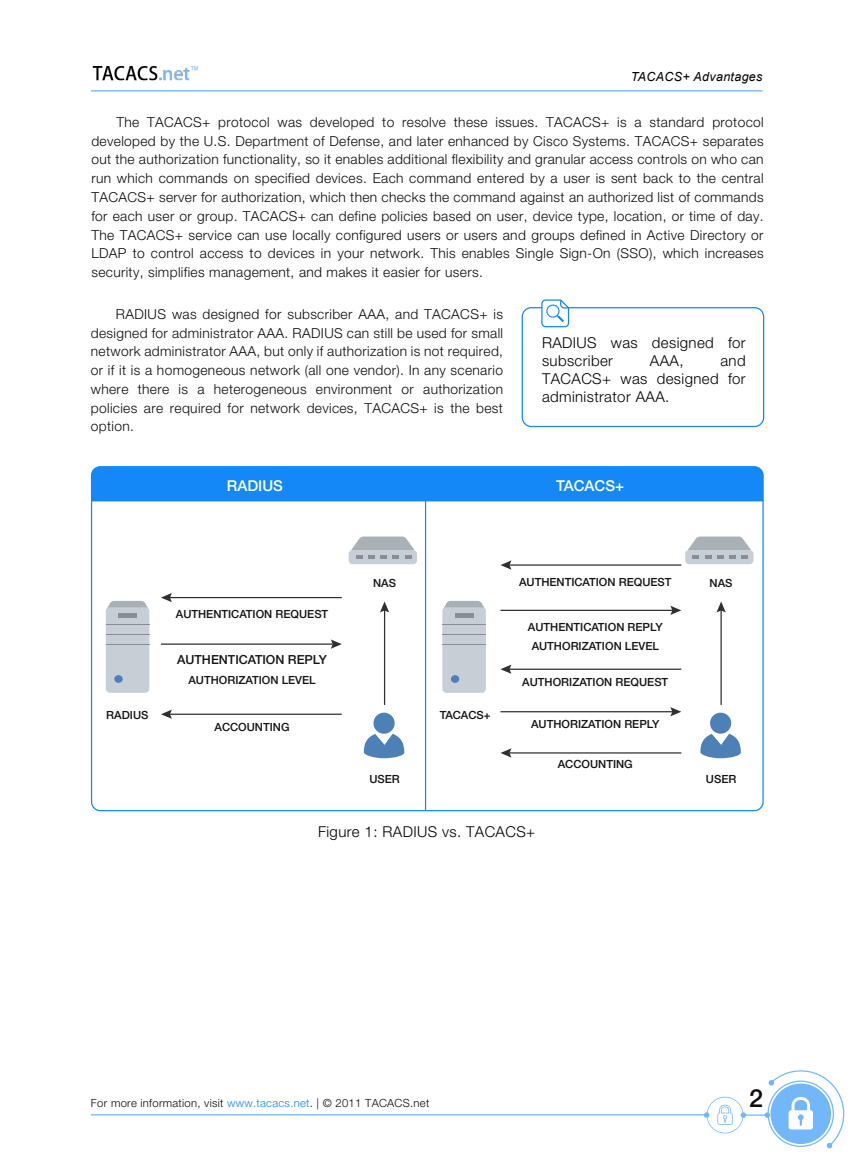
<style>
.page{position:relative;width:854px;height:1162px;background:#fff}
.page>*{position:absolute;margin:0;border:0;box-sizing:border-box;transform-origin:0 0}
.t1{font:500 25px "Helvetica Neue CE";color:#0c0c0c}
.t2{font:300 15px/18px "Helvetica Neue CE";letter-spacing:.025em;color:#000}
.t3{font:500 15px "Helvetica Neue CE";color:#fff}
.t4{font:300 13.75px/18.8px "Helvetica Neue CE";letter-spacing:.025em;color:#0c0c0c;text-align:justify}
.t5{font:500 12.5px "Helvetica Neue CE";color:#131313}
.t6{font:italic 12.5px "Arial";letter-spacing:.025em;color:#000}
.t7{font:500 11.25px/18.9px "Helvetica Neue CE";color:#131313;text-align:center}
.t8{font:300 11.25px "Helvetica Neue CE";letter-spacing:.025em;color:#0c0c0c}
.s1{color:#1488f6}
</style>
<div class="page">
<div style="left:521px;top:307px;width:243px;height:120px;border:1px solid #1488f6;border-radius:9px"></div>
<svg style="left:540px;top:299px;width:29px;height:29px"></svg>
<svg style="left:91px;top:467px;width:671px;height:343px"></svg>
<hr style="left:425px;top:467px;width:1px;height:343px;background:#1488f6">
<hr style="left:91px;top:499px;width:671px;height:2px;background:#1488f6">
<hr style="left:161px;top:643px;width:173px;height:1px;background:#303030">
<svg style="left:331px;top:639px;width:10px;height:9px"></svg>
<hr style="left:168px;top:597px;width:173px;height:1px;background:#303030">
<svg style="left:161px;top:593px;width:11px;height:9px"></svg>
<hr style="left:168px;top:713px;width:173px;height:2px;background:#303030">
<svg style="left:161px;top:709px;width:11px;height:10px"></svg>
<hr style="left:384px;top:609px;width:1px;height:96px;background:#303030">
<svg style="left:380px;top:601px;width:9px;height:11px"></svg>
<svg style="left:364px;top:733px;width:40px;height:25px"></svg>
<div style="left:373px;top:712px;width:21px;height:21px;background:#4e80b8;border-radius:50%"></div>
<svg style="left:106px;top:601px;width:43px;height:8px"></svg>
<div style="left:106px;top:607px;width:43px;height:86px;background:#c8ced5;border-radius:4px"></div>
<div style="left:118px;top:613px;width:19px;height:5px;background:#888e93"></div>
<div style="left:114px;top:675px;width:9px;height:8px;background:#4e80b8;border-radius:50%"></div>
<hr style="left:106px;top:624px;width:43px;height:1px;background:#888e93">
<hr style="left:106px;top:634px;width:43px;height:1px;background:#888e93">
<hr style="left:106px;top:644px;width:43px;height:1px;background:#888e93">
<div style="left:348px;top:550px;width:69px;height:14px;background:#c8ced5;border-radius:4px"></div>
<svg style="left:351px;top:536px;width:63px;height:22px"></svg>
<hr style="left:500px;top:609px;width:173px;height:2px;background:#303030">
<svg style="left:670px;top:605px;width:11px;height:10px"></svg>
<hr style="left:507px;top:564px;width:174px;height:1px;background:#303030">
<svg style="left:500px;top:560px;width:11px;height:9px"></svg>
<hr style="left:507px;top:752px;width:174px;height:1px;background:#303030">
<svg style="left:500px;top:748px;width:11px;height:9px"></svg>
<hr style="left:720px;top:609px;width:1px;height:96px;background:#303030">
<svg style="left:716px;top:601px;width:9px;height:11px"></svg>
<svg style="left:700px;top:733px;width:40px;height:25px"></svg>
<div style="left:709px;top:712px;width:22px;height:21px;background:#4e80b8;border-radius:50%"></div>
<svg style="left:442px;top:601px;width:43px;height:8px"></svg>
<div style="left:442px;top:607px;width:43px;height:86px;background:#c8ced5;border-radius:4px"></div>
<div style="left:454px;top:613px;width:19px;height:5px;background:#888e93"></div>
<div style="left:451px;top:675px;width:8px;height:8px;background:#4e80b8;border-radius:50%"></div>
<hr style="left:442px;top:624px;width:43px;height:1px;background:#888e93">
<hr style="left:442px;top:634px;width:43px;height:1px;background:#888e93">
<hr style="left:442px;top:644px;width:43px;height:1px;background:#888e93">
<div style="left:685px;top:550px;width:68px;height:14px;background:#c8ced5;border-radius:4px"></div>
<svg style="left:687px;top:536px;width:63px;height:22px"></svg>
<hr style="left:507px;top:668px;width:174px;height:2px;background:#303030">
<svg style="left:500px;top:664px;width:11px;height:10px"></svg>
<hr style="left:500px;top:711px;width:173px;height:1px;background:#303030">
<svg style="left:670px;top:707px;width:11px;height:9px"></svg>
<img style="left:92px;top:66px;width:106px;height:15px">
<hr style="left:91px;top:90px;width:671px;height:1px;background:#1488f6">
<svg style="left:703px;top:1070px;width:141px;height:78px"></svg>
<hr style="left:91px;top:1114px;width:616px;height:1px;background:#1488f6">
<p class="t6" style="left:630px;top:68px;width:133px">TACACS+ Advantages</p>
<p class="t4" style="left:91px;top:113px;width:673px;text-indent:25px">The TACACS+ protocol was developed to resolve these issues. TACACS+ is a standard protocol developed by the U.S. Department of Defense, and later enhanced by Cisco Systems. TACACS+ separates out the authorization functionality, so it enables additional flexibility and granular access controls on who can run which commands on specified devices. Each command entered by a user is sent back to the central TACACS+ server for authorization, which then checks the command against an authorized list of commands for each user or group. TACACS+ can define policies based on user, device type, location, or time of day.<br>The TACACS+ service can use locally configured users or users and groups defined in Active Directory or LDAP to control access to devices in your network. This enables Single Sign-On (SSO), which increases security, simplifies management, and makes it easier for users.</p>
<p class="t4" style="left:91px;top:304px;width:413px;text-indent:25px">RADIUS was designed for subscriber AAA, and TACACS+ is designed for administrator AAA. RADIUS can still be used for small network administrator AAA, but only if authorization is not required, or if it is a homogeneous network (all one vendor). In any scenario where there is a heterogeneous environment or authorization policies are required for network devices, TACACS+ is the best option.</p>
<p class="t2" style="left:542px;top:334px;width:205px">RADIUS was designed for subscriber</p>
<p class="t2" style="left:542px;top:352px;width:205px;text-align:justify;text-indent:178px">and TACACS+ was designed for administrator AAA.</p>
<p class="t2" style="left:649px;top:352px;width:35px">AAA,</p>
<p class="t3" style="left:227px;top:476px;width:58px">RADIUS</p>
<p class="t3" style="left:556px;top:476px;width:69px">TACACS+</p>
<p class="t7" style="left:106px;top:705px;width:44px">RADIUS</p>
<p class="t7" style="left:176px;top:604px;width:154px">AUTHENTICATION REQUEST</p>
<p class="t5" style="left:177px;top:652px;width:151px">AUTHENTICATION REPLY</p>
<p class="t7" style="left:188px;top:670px;width:129px">AUTHORIZATION LEVEL</p>
<p class="t7" style="left:214px;top:717px;width:77px">ACCOUNTING</p>
<p class="t7" style="left:373px;top:573px;width:24px">NAS</p>
<p class="t7" style="left:369px;top:769px;width:32px">USER</p>
<p class="t7" style="left:439px;top:705px;width:52px">TACACS+</p>
<p class="t7" style="left:519px;top:572px;width:154px">AUTHENTICATION REQUEST</p>
<p class="t7" style="left:527px;top:617px;width:136px">AUTHENTICATION REPLY<br>AUTHORIZATION LEVEL</p>
<p class="t7" style="left:522px;top:672px;width:147px">AUTHORIZATION REQUEST</p>
<p class="t7" style="left:531px;top:715px;width:130px">AUTHORIZATION REPLY</p>
<p class="t7" style="left:557px;top:754px;width:77px">ACCOUNTING</p>
<p class="t2" style="left:318px;top:823px;width:218px">Figure 1: RADIUS vs. TACACS+</p>
<p class="t7" style="left:709px;top:573px;width:24px">NAS</p>
<p class="t7" style="left:705px;top:769px;width:32px">USER</p>
<p class="t8" style="left:91px;top:1096px;width:340px">For more information, visit <span class="s1">www.tacacs.net</span>. | © 2011 TACACS.net</p>
<h1 class="t1" style="left:749px;top:1083px;width:15px">2</h1>
</div>
